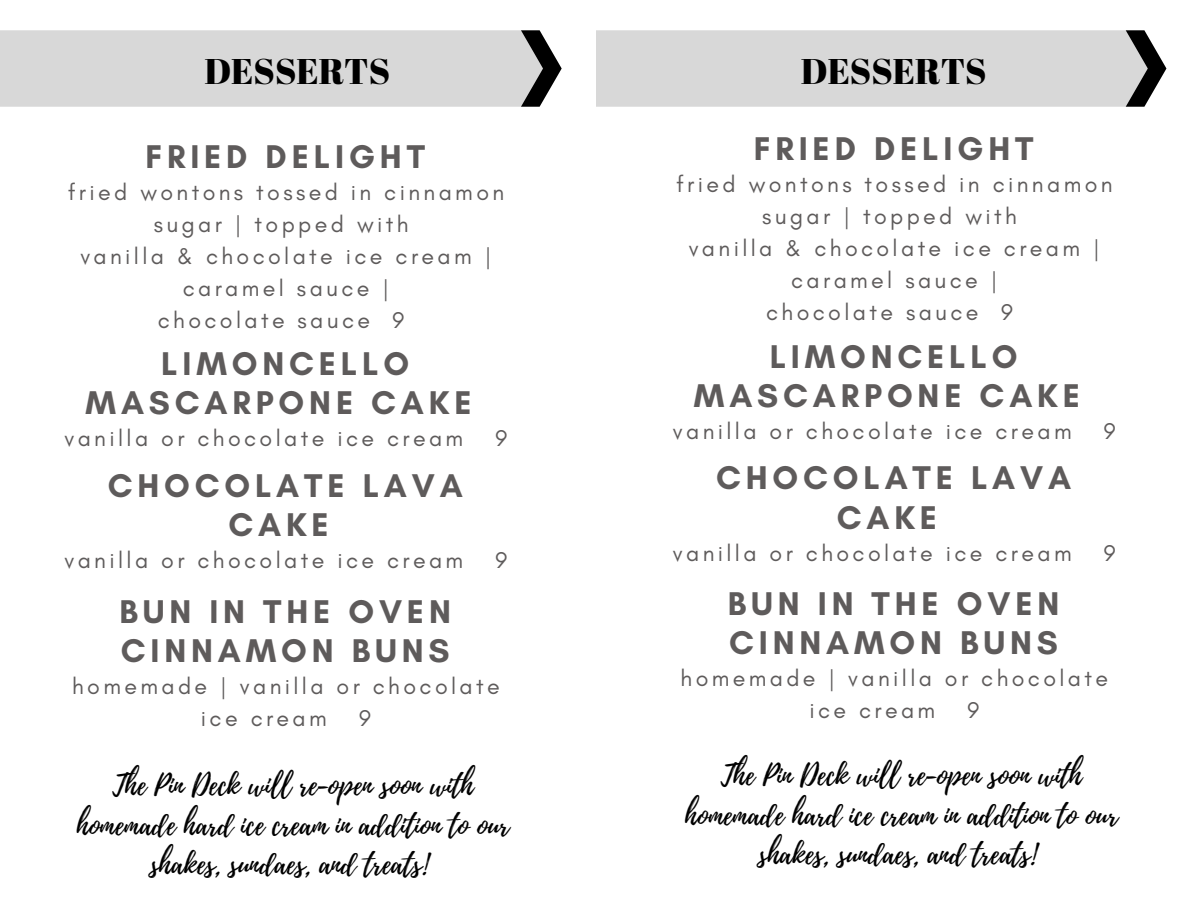
<style>
.page{position:relative;width:1188px;height:918px;background:#fff}
.page>*{position:absolute;margin:0;border:0;box-sizing:border-box;transform-origin:0 0}
.t1{font:35.7px "Abril Fatface";color:#000}
.t2{font:700 33.45px/39.2px "Glacial Indifference";letter-spacing:.145em;color:#5e5b5b;text-align:center}
.t3{font:28.5px/39.8px "Playlist Script";color:#000;text-align:center}
.t4{font:23.1px/32px "Glacial Indifference";letter-spacing:.145em;color:#5e5b5b;text-align:center}
</style>
<div class="page">
<svg style="left:0;top:30px;width:562px;height:77px;background:#d1d1d1"></svg>
<div style="left:596px;top:30px;width:570px;height:77px;background:#d8d8d8"></div>
<h1 class="t1" style="left:204px;top:46px;width:187px">DESSERTS</h1>
<h1 class="t1" style="left:801px;top:46px;width:187px">DESSERTS</h1>
<h2 class="t2" style="left:145px;top:137px;width:281px">FRIED DELIGHT</h2>
<p class="t4" style="left:68px;top:176px;width:438px">fried wontons tossed in cinnamon sugar | topped with<br>vanilla &amp; chocolate ice cream | caramel sauce |<br>chocolate sauce 9</p>
<h2 class="t2" style="left:86px;top:344px;width:387px">LIMONCELLO<br>MASCARPONE CAKE</h2>
<p class="t4" style="left:65px;top:422px;width:400px">vanilla or chocolate ice cream</p>
<p class="t4" style="left:495px;top:422px;width:13px">9</p>
<h2 class="t2" style="left:108px;top:466px;width:357px">CHOCOLATE LAVA<br>CAKE</h2>
<p class="t4" style="left:65px;top:544px;width:400px">vanilla or chocolate ice cream</p>
<p class="t4" style="left:495px;top:544px;width:13px">9</p>
<h2 class="t2" style="left:119px;top:591px;width:333px;text-align:left">BUN IN THE OVEN<br>CINNAMON BUNS</h2>
<p class="t4" style="left:201px;top:670px;width:300px;text-align:left;text-indent:-129px">homemade | vanilla or chocolate ice cream</p>
<p class="t4" style="left:359px;top:702px;width:13px">9</p>
<h2 class="t2" style="left:754px;top:129px;width:281px">FRIED DELIGHT</h2>
<p class="t4" style="left:676px;top:168px;width:438px">fried wontons tossed in cinnamon sugar | topped with<br>vanilla &amp; chocolate ice cream | caramel sauce |<br>chocolate sauce 9</p>
<h2 class="t2" style="left:694px;top:336px;width:387px">LIMONCELLO<br>MASCARPONE CAKE</h2>
<p class="t4" style="left:673px;top:415px;width:400px">vanilla or chocolate ice cream</p>
<p class="t4" style="left:1104px;top:415px;width:13px">9</p>
<h2 class="t2" style="left:716px;top:458px;width:357px">CHOCOLATE LAVA<br>CAKE</h2>
<p class="t4" style="left:673px;top:536px;width:400px">vanilla or chocolate ice cream</p>
<p class="t4" style="left:1104px;top:536px;width:13px">9</p>
<h2 class="t2" style="left:728px;top:584px;width:333px;text-align:left">BUN IN THE OVEN<br>CINNAMON BUNS</h2>
<p class="t4" style="left:809px;top:662px;width:300px;text-align:left;text-indent:-129px">homemade | vanilla or chocolate ice cream</p>
<p class="t4" style="left:967px;top:694px;width:13px">9</p>
<p class="t3" style="left:77px;top:766px;width:434px">The Pin Deck will re-open soon with homemade hard ice cream in addition to our shakes, sundaes, and treats!</p>
<p class="t3" style="left:685px;top:756px;width:434px">The Pin Deck will re-open soon with homemade hard ice cream in addition to our shakes, sundaes, and treats!</p>
</div>
